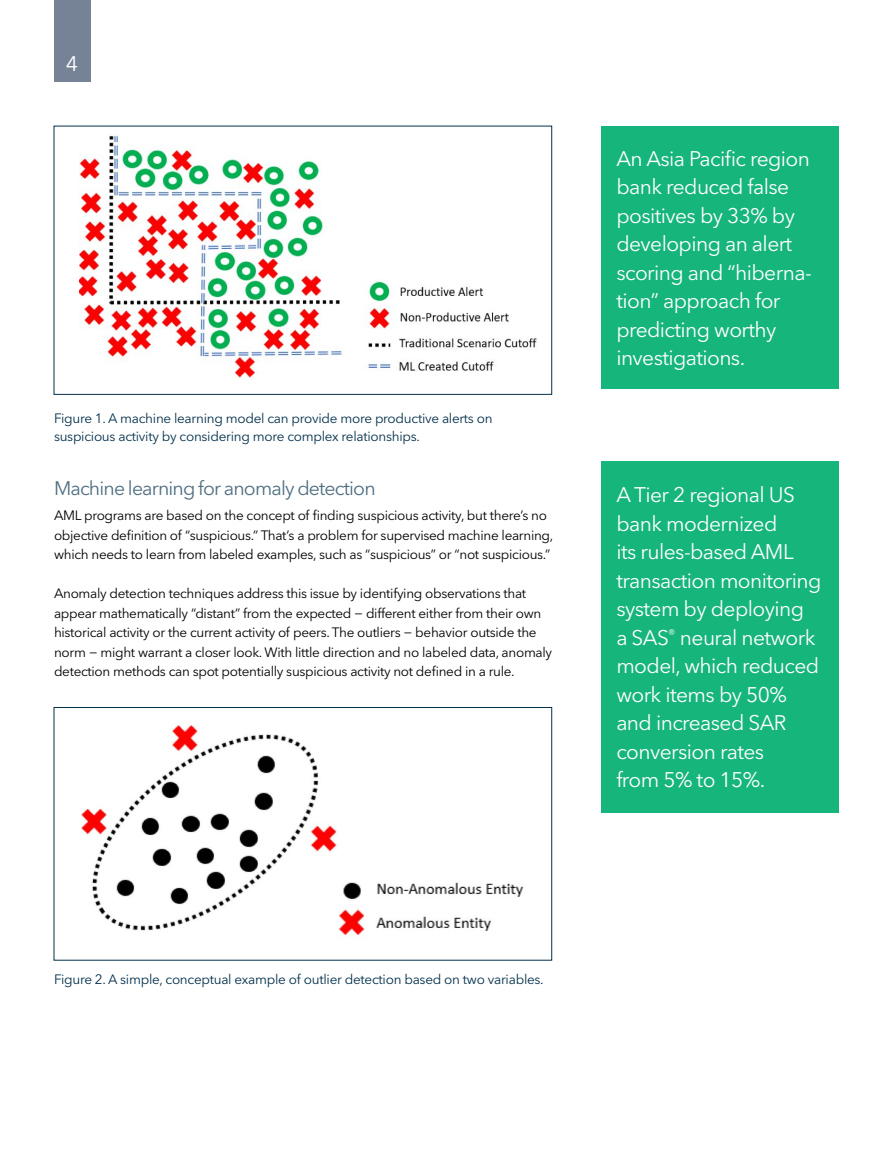
<style>
.page{position:relative;width:893px;height:1170px;background:#fff}
.page>*{position:absolute;margin:0;border:0;box-sizing:border-box;transform-origin:0 0}
.t1{font:21px/28.5px "Avenir Next W1 G";letter-spacing:-.03em;color:#fff}
.t2{font:19.5px "Avenir Next W1 G";letter-spacing:-.04em;color:#4f6e81}
.t3{font:13.5px/19.5px "Avenir Next W1 G";letter-spacing:-.02em;color:#000}
.t4{font:13.5px/18px "Avenir Next W1 G";letter-spacing:-.02em;color:#04304b}
</style>
<div class="page">
<div style="left:54px;top:0;width:36px;height:82px;background:#768396"></div>
<img style="left:80px;top:135px;width:457px;height:244px">
<div style="left:601px;top:126px;width:238px;height:263px;background:#15b57b"></div>
<div style="left:601px;top:461px;width:238px;height:351px;background:#15b57b"></div>
<img style="left:81px;top:724px;width:443px;height:212px">
<div style="left:54px;top:707px;width:498px;height:253px;border:1px solid #04304b"></div>
<h1 class="t1" style="left:66px;top:49px;width:14px">4</h1>
<p class="t4" style="left:54px;top:409px;width:440px">Figure 1. A machine learning model can provide more productive alerts on suspicious activity by considering more complex relationships.</p>
<h2 class="t2" style="left:54px;top:476px;width:323px">Machine learning for anomaly detection</h2>
<p class="t3" style="left:54px;top:506px;width:501px">AML programs are based on the concept of finding suspicious activity, but there’s no objective definition of “suspicious.” That’s a problem for supervised machine learning, which needs to learn from labeled examples, such as “suspicious” or “not suspicious.”</p>
<p class="t3" style="left:54px;top:584px;width:500px">Anomaly detection techniques address this issue by identifying observations that appear mathematically “distant” from the expected − different either from their own historical activity or the current activity of peers. The outliers − behavior outside the norm − might warrant a closer look. With little direction and no labeled data, anomaly detection methods can spot potentially suspicious activity not defined in a rule.</p>
<h1 class="t1" style="left:616px;top:144px;width:197px">An Asia Pacific region bank reduced false positives by 33% by developing an alert scoring and “hiberna&shy;tion” approach for predicting worthy investigations.</h1>
<h1 class="t1" style="left:616px;top:480px;width:207px">A Tier 2 regional US bank modernized<br>its rules-based AML transaction monitoring system by deploying<br>a SAS<sup>®</sup> neural network model, which reduced work items by 50% and increased SAR conversion rates<br>from 5% to 15%.</h1>
<p class="t4" style="left:54px;top:970px;width:491px">Figure 2. A simple, conceptual example of outlier detection based on two variables.</p>
</div>
